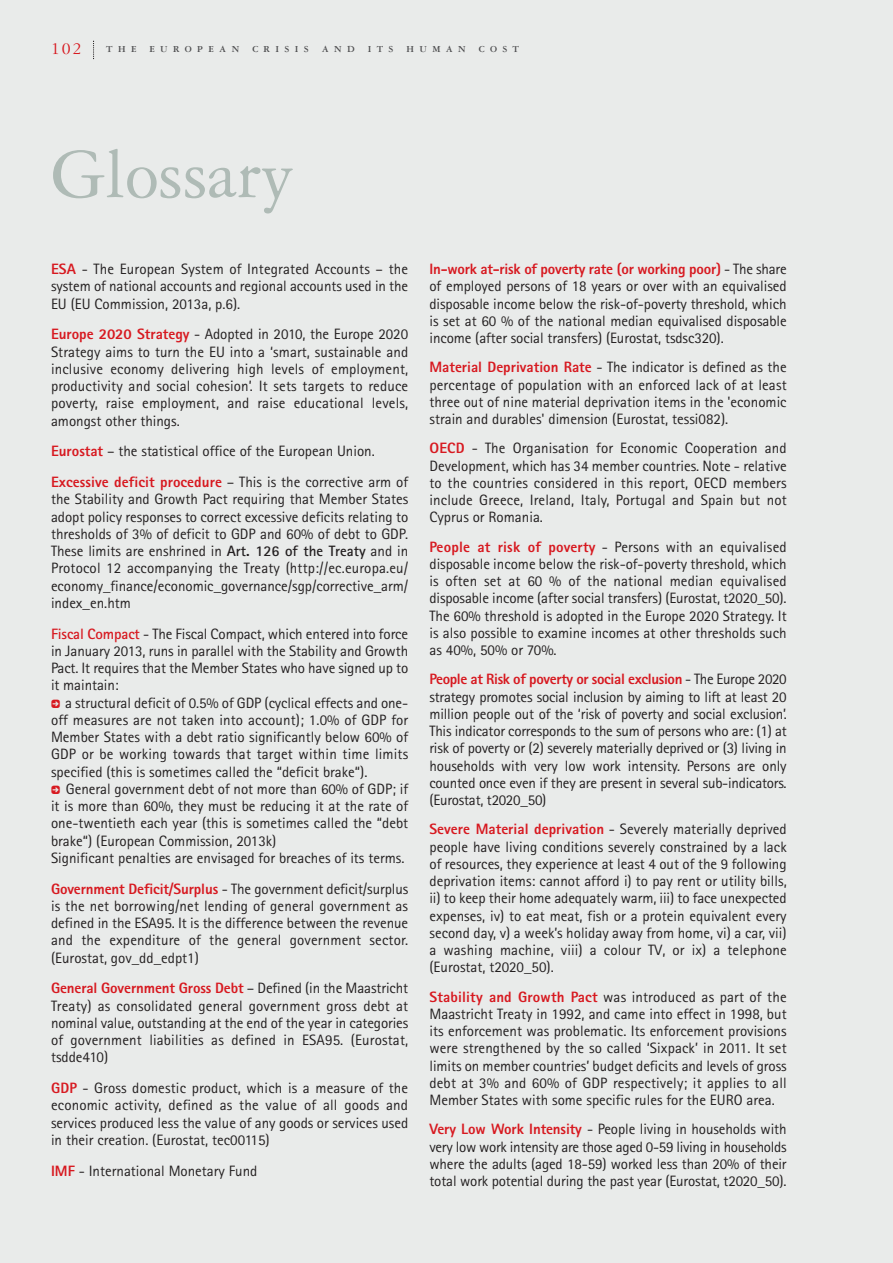
<style>
.page{position:relative;width:893px;height:1263px;background:#e9ebea}
.page>*{position:absolute;margin:0;border:0;box-sizing:border-box;transform-origin:0 0}
.t1{font:75px "Garamond 3 LT Std";letter-spacing:-.005em;color:#afbbb6}
.t2{font:18px "Garamond 3 LT Std";color:#d71920}
.t3{font:15px/17.2px "Rotis Sans Serif";color:#231f20;text-align:justify}
.t4{font:700 9.75px "Garamond 3 LT Std";letter-spacing:.545em;color:#4c4c4e}
.s1{font-weight:800;color:#d71920}
.s2{font-weight:700}
.s3{font-weight:700;color:#d71920}
.s4{font-family:"Click Bits Arrow Pods 1";font-size:12px;color:#d71920}
</style>
<div class="page">
<svg style="left:93px;top:41px;width:1px;height:18px"></svg>
<p class="t2" style="left:51px;top:42px;width:32px">102</p>
<p class="t4" style="left:106px;top:46px;width:32px">THE</p>
<p class="t4" style="left:150px;top:46px;width:91px">EUROPEAN</p>
<p class="t4" style="left:252px;top:46px;width:58px">CRISIS</p>
<p class="t4" style="left:322px;top:46px;width:34px">AND</p>
<p class="t4" style="left:368px;top:46px;width:27px">ITS</p>
<p class="t4" style="left:407px;top:46px;width:61px">HUMAN</p>
<p class="t4" style="left:479px;top:46px;width:42px">COST</p>
<h1 class="t1" style="left:51px;top:149px;width:245px">Glossary</h1>
<p class="t3" style="left:51px;top:262px;width:359px"><span class="s1">ESA</span> - The European System of Integrated Accounts – the system of national accounts and regional accounts used in the EU (EU Commission, 2013a, p.6).</p>
<p class="t3" style="left:51px;top:327px;width:359px"><span class="s1">Europe 2020 Strategy</span> - Adopted in 2010, the Europe 2020<br>Strategy aims to turn the EU into a ‘smart, sustainable and inclusive economy delivering high levels of employment, productivity and social cohesion’. It sets targets to reduce poverty, raise employment, and raise educational levels, amongst other things.</p>
<p class="t3" style="left:51px;top:437px;width:359px;line-height:30.8px"><span class="s1">Eurostat</span> – the statistical office of the European Union.<br><span class="s1">Excessive deficit procedure</span> – This is the corrective arm of</p>
<p class="t3" style="left:51px;top:492px;width:359px">the Stability and Growth Pact requiring that Member States adopt policy responses to correct excessive deficits relating to thresholds of 3% of deficit to GDP and 60% of debt to GDP.<br>These limits are enshrined in <span class="s2">Art. 126 of the Treaty</span> and in Protocol 12 accompanying the Treaty (http://ec.europa.eu/ economy_finance/economic_governance/sgp/corrective_arm/ index_en.htm</p>
<p class="t3" style="left:51px;top:626px;width:359px;text-align:left"><span class="s3">Fiscal Compact</span> - The Fiscal Compact, which entered into force in January 2013, runs in parallel with the Stability and Growth Pact. It requires that the Member States who have signed up to it maintain:<br><span class="s4">5</span> a structural deficit of 0.5% of GDP (cyclical effects and one&shy;off measures are not taken into account); 1.0% of GDP for Member States with a debt ratio significantly below 60% of GDP or be working towards that target within time limits specified (this is sometimes called the “deficit brake“).<br><span class="s4">5</span> General government debt of not more than 60% of GDP; if it is more than 60%, they must be reducing it at the rate of one-twentieth each year (this is sometimes called the “debt brake“) (European Commission, 2013k)<br>Significant penalties are envisaged for breaches of its terms.</p>
<p class="t3" style="left:51px;top:881px;width:359px"><span class="s1">Government Deficit/Surplus</span> - The government deficit/surplus is the net borrowing/net lending of general government as defined in the ESA95. It is the difference between the revenue and the expenditure of the general government sector. (Eurostat, gov_dd_edpt1)</p>
<p class="t3" style="left:51px;top:981px;width:359px"><span class="s1">General Government Gross Debt</span> – Defined (in the Maastricht Treaty) as consolidated general government gross debt at nominal value, outstanding at the end of the year in categories of government liabilities as defined in ESA95. (Eurostat, tsdde410)</p>
<p class="t3" style="left:51px;top:1081px;width:359px"><span class="s1">GDP</span> - Gross domestic product, which is a measure of the economic activity, defined as the value of all goods and services produced less the value of any goods or services used in their creation. (Eurostat, tec00115)</p>
<p class="t3" style="left:51px;top:1163px;width:208px"><span class="s1">IMF</span> - International Monetary Fund</p>
<p class="t3" style="left:429px;top:262px;width:359px"><span class="s1">In-work at-risk of poverty rate (or working poor)</span> - The share of employed persons of 18 years or over with an equivalised disposable income below the risk-of-poverty threshold, which is set at 60 % of the national median equivalised disposable income (after social transfers) (Eurostat, tsdsc320).</p>
<p class="t3" style="left:429px;top:360px;width:359px"><span class="s1">Material Deprivation Rate</span> - The indicator is defined as the percentage of population with an enforced lack of at least three out of nine material deprivation items in the 'economic strain and durables' dimension (Eurostat, tessi082).</p>
<p class="t3" style="left:429px;top:441px;width:359px"><span class="s1">OECD</span> - The Organisation for Economic Cooperation and Development, which has 34 member countries. Note - relative to the countries considered in this report, OECD members include Greece, Ireland, Italy, Portugal and Spain but not Cyprus or Romania.</p>
<p class="t3" style="left:429px;top:539px;width:359px"><span class="s1">People at risk of poverty</span> - Persons with an equivalised disposable income below the risk-of-poverty threshold, which is often set at 60 % of the national median equivalised disposable income (after social transfers) (Eurostat, t2020_50).<br>The 60% threshold is adopted in the Europe 2020 Strategy. It is also possible to examine incomes at other thresholds such as 40%, 50% or 70%.</p>
<p class="t3" style="left:429px;top:672px;width:359px"><span class="s1">People at Risk of poverty or social exclusion</span> - The Europe 2020 strategy promotes social inclusion by aiming to lift at least 20 million people out of the ‘risk of poverty and social exclusion’.<br>This indicator corresponds to the sum of persons who are: (1) at risk of poverty or (2) severely materially deprived or (3) living in households with very low work intensity. Persons are only counted once even if they are present in several sub-indicators. (Eurostat, t2020_50)</p>
<p class="t3" style="left:429px;top:822px;width:359px"><span class="s1">Severe Material deprivation</span> - Severely materially deprived people have living conditions severely constrained by a lack of resources, they experience at least 4 out of the 9 following deprivation items: cannot afford i) to pay rent or utility bills, ii) to keep their home adequately warm, iii) to face unexpected expenses, iv) to eat meat, fish or a protein equivalent every second day, v) a week’s holiday away from home, vi) a car, vii) a washing machine, viii) a colour TV, or ix) a telephone (Eurostat, t2020_50).</p>
<p class="t3" style="left:429px;top:989px;width:359px"><span class="s1">Stability and Growth Pact</span> was introduced as part of the Maastricht Treaty in 1992, and came into effect in 1998, but its enforcement was problematic. Its enforcement provisions were strengthened by the so called ‘Sixpack’ in 2011. It set limits on member countries’ budget deficits and levels of gross debt at 3% and 60% of GDP respectively; it applies to all Member States with some specific rules for the EURO area.</p>
<p class="t3" style="left:429px;top:1122px;width:359px"><span class="s1">Very Low Work Intensity</span> - People living in households with very low work intensity are those aged 0-59 living in households where the adults (aged 18-59) worked less than 20% of their total work potential during the past year (Eurostat, t2020_50).</p>
</div>
